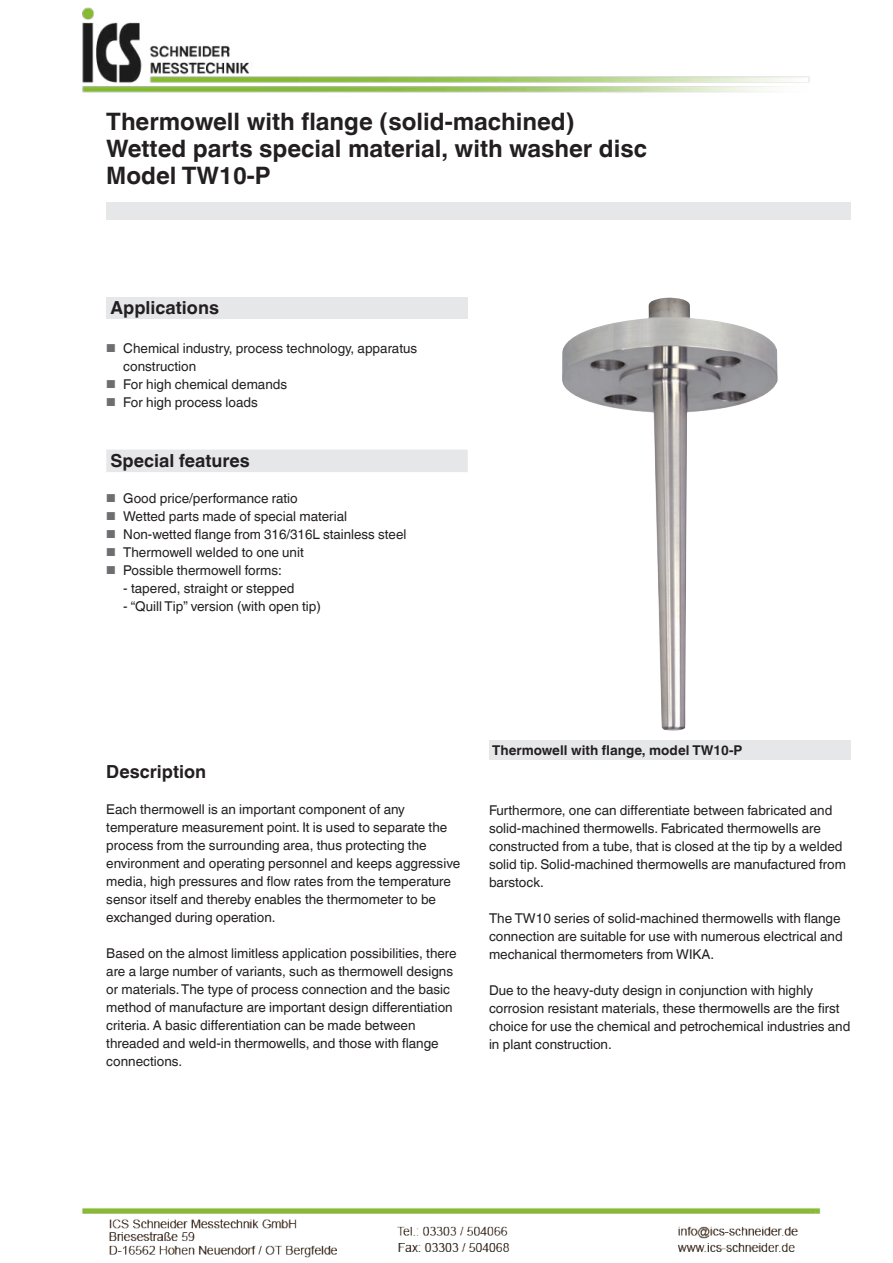
<style>
.page{position:relative;width:893px;height:1263px;background:#fff}
.page>*{position:absolute;margin:0;border:0;box-sizing:border-box;transform-origin:0 0}
.t1{font:700 24px/27px "Helvetica World";color:#231f20}
.t2{font:700 18px "Helvetica World";color:#231f20}
.t3{font:13.5px/18px "Helvetica World";color:#231f20}
.t4{font:700 13.5px "Helvetica World";color:#231f20}
.s1{font-size:11.55px;color:#6d6e71}
</style>
<div class="page">
<div style="left:106px;top:298px;width:362px;height:21px;background:#e6e7e9"></div>
<div style="left:106px;top:202px;width:744px;height:17px;background:#e6e7e9"></div>
<img style="left:562px;top:298px;width:216px;height:433px">
<div style="left:106px;top:450px;width:362px;height:22px;background:#e6e7e9"></div>
<div style="left:489px;top:740px;width:361px;height:19px;background:#e6e7e9"></div>
<img style="left:82px;top:1208px;width:739px;height:50px">
<img style="left:82px;top:7px;width:728px;height:86px">
<h1 class="t1" style="left:106px;top:108px;width:542px">Thermowell with flange (solid-machined)<br>Wetted parts special material, with washer disc<br>Model TW10-P</h1>
<h2 class="t2" style="left:111px;top:297px;width:110px">Applications</h2>
<p class="t3" style="left:123px;top:340px;width:295px;text-indent:-17px"><span class="s1">■</span> Chemical industry, process technology, apparatus construction</p>
<p class="t3" style="left:106px;top:376px;width:182px"><span class="s1">■</span> For high chemical demands</p>
<p class="t3" style="left:106px;top:394px;width:153px"><span class="s1">■</span> For high process loads</p>
<h2 class="t2" style="left:111px;top:450px;width:141px">Special features</h2>
<p class="t3" style="left:106px;top:490px;width:193px"><span class="s1">■</span> Good price/performance ratio</p>
<p class="t3" style="left:106px;top:508px;width:242px"><span class="s1">■</span> Wetted parts made of special material</p>
<p class="t3" style="left:106px;top:525px;width:302px"><span class="s1">■</span> Non-wetted flange from 316/316L stainless steel</p>
<p class="t3" style="left:106px;top:544px;width:199px"><span class="s1">■</span> Thermowell welded to one unit</p>
<p class="t3" style="left:106px;top:562px;width:177px"><span class="s1">■</span> Possible thermowell forms:</p>
<p class="t3" style="left:123px;top:580px;width:173px">- tapered, straight or stepped</p>
<p class="t3" style="left:123px;top:598px;width:199px">- “Quill Tip” version (with open tip)</p>
<h2 class="t2" style="left:106px;top:762px;width:101px">Description</h2>
<p class="t3" style="left:106px;top:802px;width:355px">Each thermowell is an important component of any temperature measurement point. It is used to separate the process from the surrounding area, thus protecting the environment and operating personnel and keeps aggressive media, high pressures and flow rates from the temperature sensor itself and thereby enables the thermometer to be exchanged during operation.</p>
<p class="t3" style="left:106px;top:946px;width:352px">Based on the almost limitless application possibilities, there are a large number of variants, such as thermowell designs or materials. The type of process connection and the basic method of manufacture are important design differentiation criteria. A basic differentiation can be made between threaded and weld-in thermowells, and those with flange connections.</p>
<p class="t4" style="left:492px;top:742px;width:252px">Thermowell with flange, model TW10-P</p>
<p class="t3" style="left:489px;top:801px;width:358px">Furthermore, one can differentiate between fabricated and solid-machined thermowells. Fabricated thermowells are constructed from a tube, that is closed at the tip by a welded solid tip. Solid-machined thermowells are manufactured from barstock.</p>
<p class="t3" style="left:489px;top:909px;width:355px">The TW10 series of solid-machined thermowells with flange connection are suitable for use with numerous electrical and mechanical thermometers from WIKA.</p>
<p class="t3" style="left:489px;top:982px;width:363px">Due to the heavy-duty design in conjunction with highly corrosion resistant materials, these thermowells are the first choice for use the chemical and petrochemical industries and in plant construction.</p>
</div>
